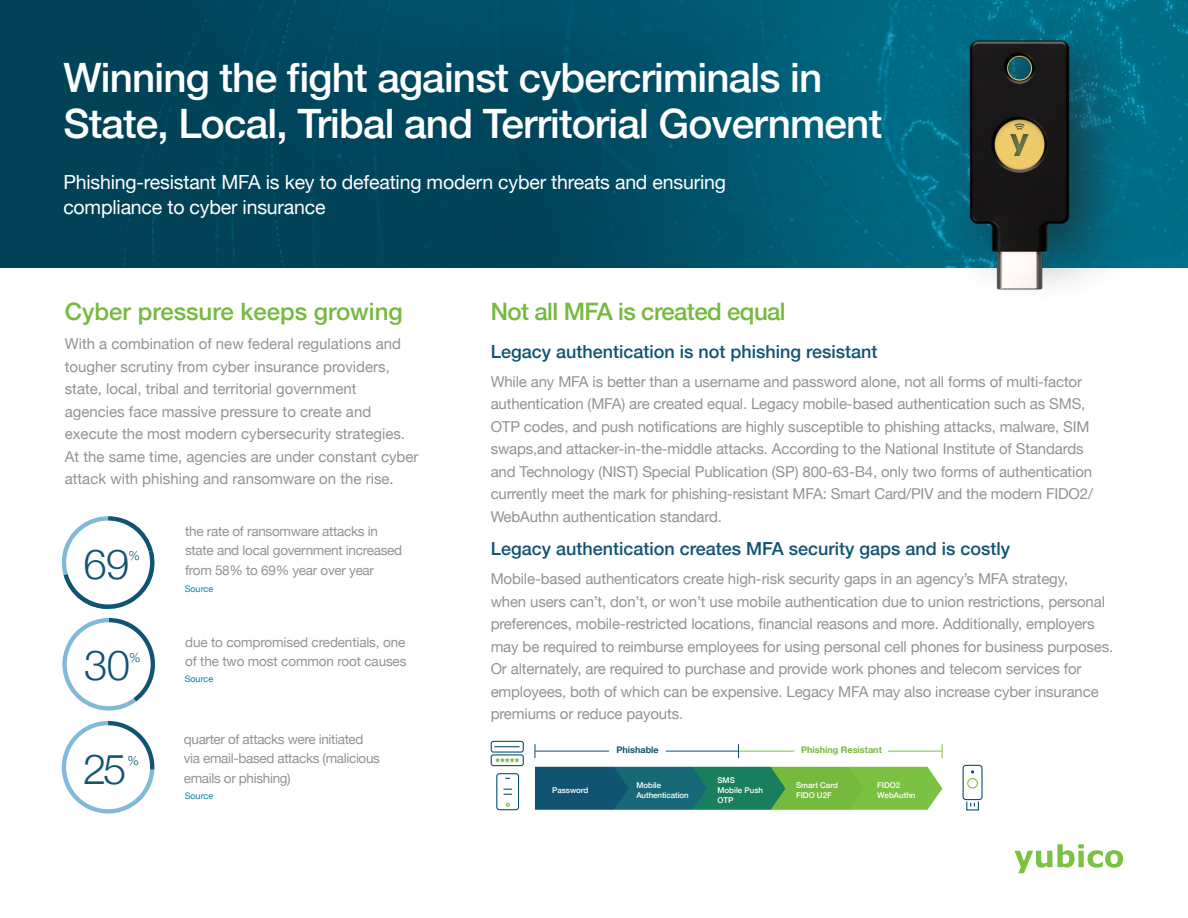
<style>
.page{position:relative;width:1188px;height:918px;background:#fff}
.page>*{position:absolute;margin:0;border:0;box-sizing:border-box;transform-origin:0 0}
.y-sub{font:300 41.85px "Helvetica Neue";color:#105472}
.y-page_head_H2{font:500 40.5px/46.5px "Helvetica Neue";letter-spacing:-.02em;color:#fff}
.y-sub-2{font:500 24px "Helvetica Neue";color:#75b93f}
.y-body{font:500 24px "Helvetica Neue";letter-spacing:-.025em;color:#75b93f}
.Lead-in_paragraph{font:19.5px/25.5px "Helvetica Neue";letter-spacing:-.01em;color:#fff}
.y-sub-3{font:500 18px "Helvetica Neue";color:#105472}
.y-body-2{font:15px/22.5px "Helvetica Neue";letter-spacing:-.01em;color:#939393}
.y-body-3{font:13.5px/19.5px "Helvetica Neue";letter-spacing:-.02em;color:#939393}
.y-sub-4{font:300 12.9px "Helvetica Neue";color:#105472}
.y-chart_text_teal{font:700 9.15px "Helvetica Neue";color:#75b93f}
.y-chart_text_teal-2{font:700 9.15px "Helvetica Neue";color:#105472}
.y-body-4{font:9px "Helvetica Neue";color:#0d7fac}
.y-small_white_text{font:500 7.95px/9.6px "Helvetica Neue";color:#fff}
</style>
<div class="page">
<img style="left:0;top:0;width:1188px;height:268px">
<svg style="left:1015px;top:844px;width:108px;height:29px"></svg>
<hr style="left:739px;top:751px;width:56px;height:1px;background:#7bc142">
<svg style="left:535px;top:767px;width:407px;height:43px;background:#408c5f"></svg>
<svg style="left:535px;top:744px;width:1px;height:14px"></svg>
<svg style="left:738px;top:744px;width:1px;height:14px"></svg>
<svg style="left:942px;top:744px;width:1px;height:14px"></svg>
<hr style="left:535px;top:751px;width:74px;height:1px;background:#105472">
<hr style="left:666px;top:751px;width:72px;height:1px;background:#105472">
<hr style="left:888px;top:751px;width:54px;height:1px;background:#7bc142">
<div style="left:491px;top:754px;width:33px;height:12px;border:1px solid #105472;border-radius:2px"></div>
<svg style="left:495px;top:758px;width:24px;height:5px"></svg>
<div style="left:491px;top:741px;width:33px;height:12px;border:1px solid #105472;border-radius:2px"></div>
<svg style="left:495px;top:746px;width:24px;height:1px"></svg>
<div style="left:496px;top:773px;width:23px;height:37px;border:1px solid #105472;border-radius:3px"></div>
<svg style="left:506px;top:803px;width:4px;height:4px"></svg>
<svg style="left:504px;top:789px;width:8px;height:6px"></svg>
<svg style="left:962px;top:764px;width:21px;height:47px"></svg>
<div style="left:937px;top:8px;width:205px;height:297px;background:#231f20;opacity:.6"></div>
<img style="left:890px;top:32px;width:259px;height:259px">
<svg style="left:61px;top:721px;width:93px;height:93px"></svg>
<div style="left:66px;top:725px;width:84px;height:84px;background:#fff;border-radius:50%"></div>
<svg style="left:61px;top:516px;width:94px;height:195px"></svg>
<div style="left:67px;top:622px;width:84px;height:84px;background:#fff;border-radius:50%"></div>
<p class="y-page_head_H2" style="left:63px;top:51px;width:820px">Winning the fight against cybercriminals in<br>State, Local, Tribal and Territorial Government</p>
<p class="Lead-in_paragraph" style="left:63px;top:170px;width:664px">Phishing-resistant MFA is key to defeating modern cyber threats and ensuring compliance to cyber insurance</p>
<p class="y-sub-2" style="left:65px;top:292px;width:339px">Cyber pressure keeps growing</p>
<p class="y-body-2" style="left:65px;top:333px;width:355px">With a combination of new federal regulations and tougher scrutiny from cyber insurance providers, state, local, tribal and territorial government agencies face massive pressure to create and execute the most modern cybersecurity strategies.<br>At the same time, agencies are under constant cyber attack with phishing and ransomware on the rise.</p>
<p class="y-sub" style="left:84px;top:530px;width:47px">69</p>
<p class="y-sub-4" style="left:128px;top:545px;width:13px">%</p>
<p class="y-sub" style="left:84px;top:632px;width:47px">30</p>
<p class="y-sub-4" style="left:129px;top:647px;width:13px">%</p>
<p class="y-sub" style="left:83px;top:735px;width:45px">25</p>
<p class="y-sub-4" style="left:128px;top:750px;width:13px">%</p>
<p class="y-body-3" style="left:185px;top:522px;width:219px">the rate of ransomware attacks in state and local government increased from 58% to 69% year over year</p>
<p class="y-body-4" style="left:185px;top:582px;width:30px">Source</p>
<p class="y-body-3" style="left:185px;top:633px;width:223px">due to compromised credentials, one of the two most common root causes</p>
<p class="y-body-4" style="left:185px;top:672px;width:30px">Source</p>
<p class="y-body-3" style="left:184px;top:730px;width:198px">quarter of attacks were initiated via email-based attacks (malicious emails or phishing)</p>
<p class="y-body-4" style="left:185px;top:790px;width:30px">Source</p>
<p class="y-body" style="left:491px;top:292px;width:297px">Not all MFA is created equal</p>
<p class="y-sub-3" style="left:491px;top:337px;width:388px">Legacy authentication is not phishing resistant</p>
<p class="y-body-2" style="left:491px;top:371px;width:604px">While any MFA is better than a username and password alone, not all forms of multi-factor authentication (MFA) are created equal. Legacy mobile-based authentication such as SMS, OTP codes, and push notifications are highly susceptible to phishing attacks, malware, SIM swaps,and attacker-in-the-middle attacks. According to the National Institute of Standards and Technology (NIST) Special Publication (SP) 800-63-B4, only two forms of authentication currently meet the mark for phishing-resistant MFA: Smart Card/PIV and the modern FIDO2/ WebAuthn authentication standard.</p>
<p class="y-sub-3" style="left:491px;top:534px;width:521px">Legacy authentication creates MFA security gaps and is costly</p>
<p class="y-body-2" style="left:491px;top:569px;width:624px">Mobile-based authenticators create high-risk security gaps in an agency’s MFA strategy,<br>when users can’t, don’t, or won’t use mobile authentication due to union restrictions, personal preferences, mobile-restricted locations, financial reasons and more. Additionally, employers may be required to reimburse employees for using personal cell phones for business purposes.<br>Or alternately, are required to purchase and provide work phones and telecom services for employees, both of which can be expensive. Legacy MFA may also increase cyber insurance premiums or reduce payouts.</p>
<p class="y-chart_text_teal-2" style="left:616px;top:743px;width:44px">Phishable</p>
<p class="y-chart_text_teal" style="left:801px;top:743px;width:82px">Phishing Resistant</p>
<p class="y-small_white_text" style="left:552px;top:785px;width:38px">Password</p>
<p class="y-small_white_text" style="left:636px;top:780px;width:54px">Mobile<br>Authentication</p>
<p class="y-small_white_text" style="left:717px;top:775px;width:47px">SMS<br>Mobile Push<br>OTP</p>
<p class="y-small_white_text" style="left:796px;top:780px;width:43px">Smart Card<br>FIDO U2F</p>
<p class="y-small_white_text" style="left:877px;top:780px;width:40px">FIDO2<br>WebAuthn</p>
</div>
